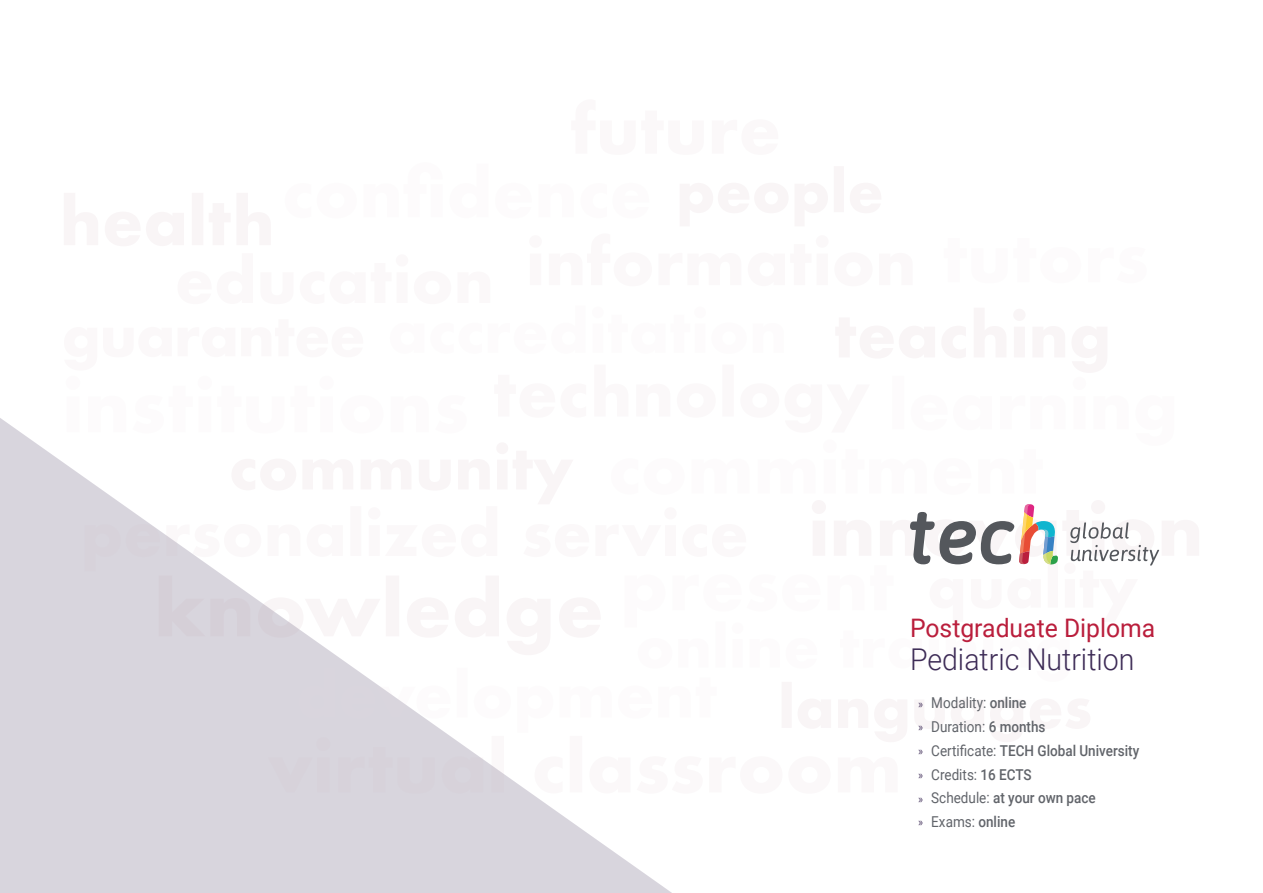
<style>
.page{position:relative;width:1263px;height:893px;background:#fff}
.page>*{position:absolute;margin:0;border:0;box-sizing:border-box;transform-origin:0 0}
.t1{font:300 30px "Roboto";color:#3d2b56;scale:.95 1}
.t2{font:25.5px "Roboto";color:#ba1e3c}
.t3{font:500 15px/23.7px "Roboto";color:#61646a;scale:.9 1}
.s1{font-family:"Myriad Pro";font-weight:400;font-size:12px;color:#3d2b56}
.s2{font-weight:400}
</style>
<div class="page">
<svg style="left:0;top:418px;width:672px;height:475px;background:#dbd8e0"></svg>
<svg style="left:64px;top:418px;width:1096px;height:376px"></svg>
<h2 class="t2" style="left:910px;top:610px;width:247px">Postgraduate Diploma</h2>
<h1 class="t1" style="left:910px;top:638px;width:238px">Pediatric Nutrition</h1>
<p class="t3" style="left:918px;top:690px;width:247px"><span class="s1">»</span> <span class="s2">Modality:</span> online<br><span class="s1">»</span> <span class="s2">Duration:</span> 6 months<br><span class="s1">»</span> <span class="s2">Certificate:</span> TECH Global University <span class="s1">»</span> <span class="s2">Credits:</span> 16 ECTS<br><span class="s1">»</span> <span class="s2">Schedule:</span> at your own pace<br><span class="s1">»</span> <span class="s2">Exams:</span> online</p>
</div>
